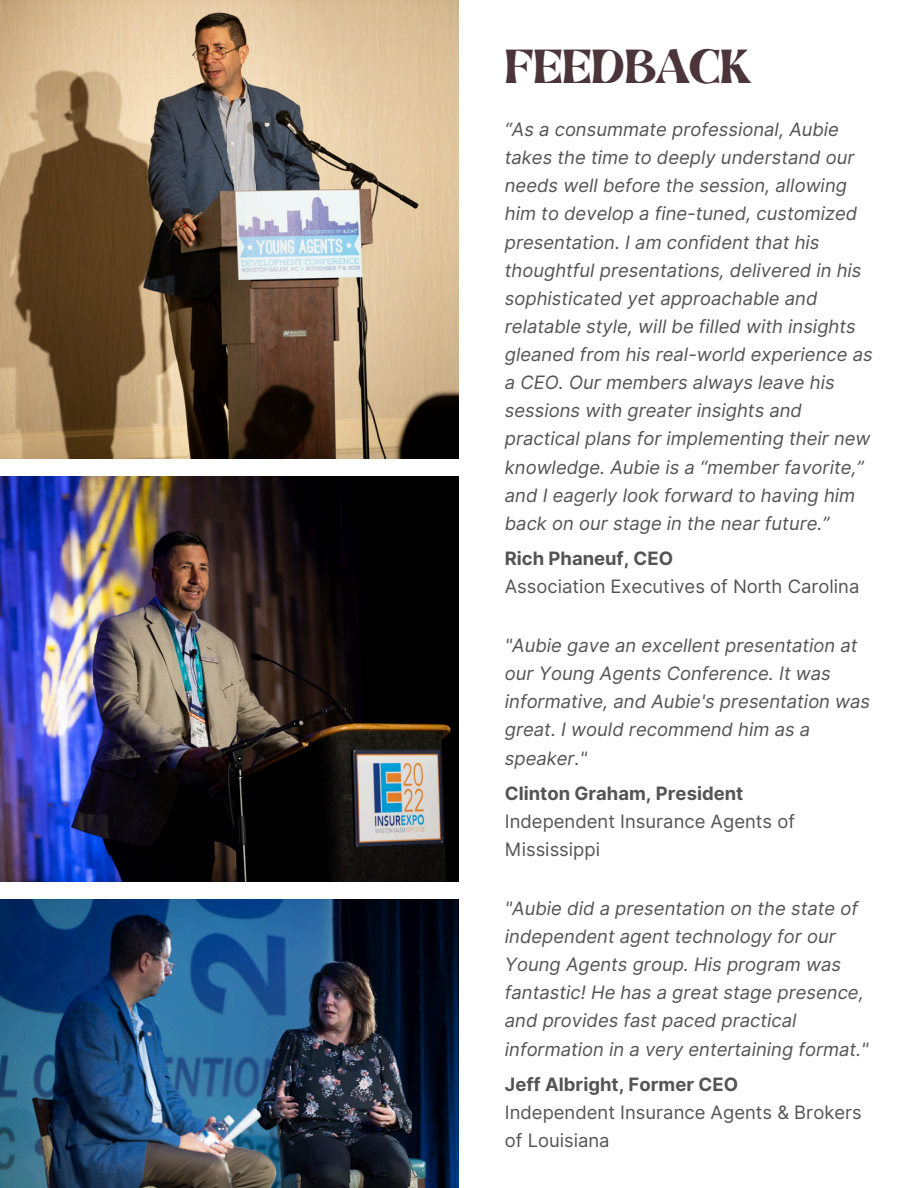
<style>
.page{position:relative;width:918px;height:1188px;background:#fff}
.page>*{position:absolute;margin:0;border:0;box-sizing:border-box;transform-origin:0 0}
.t1{font:38.4px "Brasika Display";color:#4b353b}
.t2{font:italic 18.45px/28.2px "Inter";color:#545454}
.t3{font:18.45px/28.2px "Inter";color:#545454}
.t4{font:700 18.45px "Inter";color:#545454}
</style>
<div class="page">
<img style="left:0;top:0;width:459px;height:459px">
<img style="left:0;top:476px;width:459px;height:405px">
<img style="left:0;top:900px;width:459px;height:288px">
<h1 class="t1" style="left:505px;top:37px;width:248px">FEEDBACK</h1>
<p class="t2" style="left:505px;top:115px;width:369px">“As a consummate professional, Aubie takes the time to deeply understand our needs well before the session, allowing him to develop a fine-tuned, customized presentation. I am confident that his thoughtful presentations, delivered in his sophisticated yet approachable and relatable style, will be filled with insights gleaned from his real-world experience as a CEO. Our members always leave his sessions with greater insights and practical plans for implementing their new knowledge. Aubie is a “member favorite,” and I eagerly look forward to having him back on our stage in the near future.”</p>
<p class="t4" style="left:505px;top:547px;width:170px">Rich Phaneuf, CEO</p>
<p class="t3" style="left:505px;top:572px;width:356px">Association Executives of North Carolina</p>
<p class="t2" style="left:505px;top:631px;width:367px">"Aubie gave an excellent presentation at our Young Agents Conference. It was informative, and Aubie's presentation was great. I would recommend him as a speaker."</p>
<p class="t4" style="left:505px;top:782px;width:240px">Clinton Graham, President</p>
<p class="t3" style="left:505px;top:807px;width:292px">Independent Insurance Agents of<br>Mississippi</p>
<p class="t2" style="left:505px;top:894px;width:365px">"Aubie did a presentation on the state of independent agent technology for our Young Agents group. His program was fantastic! He has a great stage presence, and provides fast paced practical information in a very entertaining format."</p>
<p class="t4" style="left:505px;top:1073px;width:235px">Jeff Albright, Former CEO</p>
<p class="t3" style="left:505px;top:1098px;width:358px">Independent Insurance Agents &amp; Brokers of Louisiana</p>
</div>
